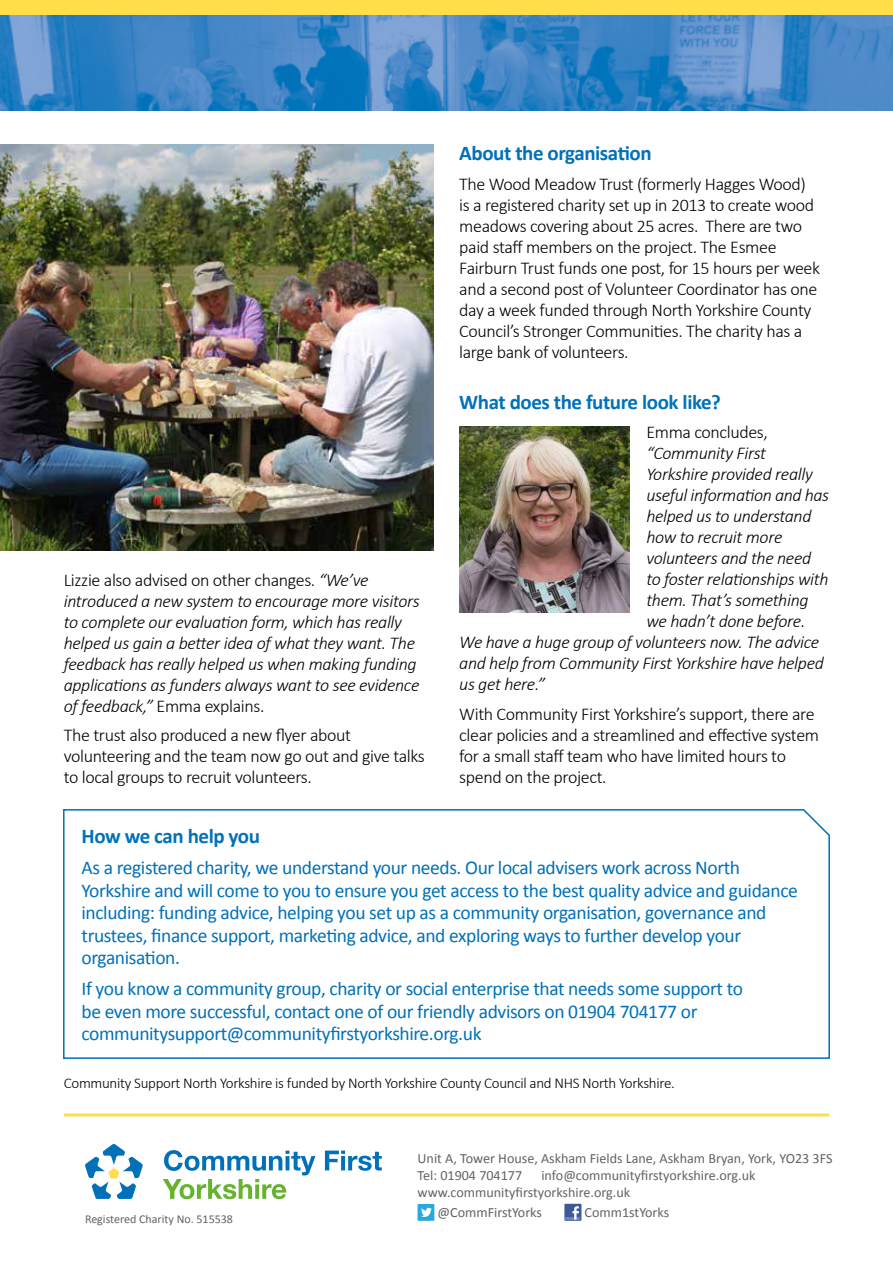
<style>
.page{position:relative;width:893px;height:1263px;background:#fff}
.page>*{position:absolute;margin:0;border:0;box-sizing:border-box;transform-origin:0 0}
.t1{font:700 21px "Calibri";letter-spacing:-.02em;color:#0071b9}
.t2{font:19.5px/22.5px "Calibri";letter-spacing:-.02em;color:#0071b9}
.t3{font:300 18px/21px "Calibri";letter-spacing:-.02em;color:#000}
.t4{font:italic 300 18px/21px "Calibri";letter-spacing:-.02em;color:#000}
.t5{font:300 15px "Calibri";letter-spacing:-.02em;color:#000}
.t6{font:14.1px/17px "Calibri";color:#646363}
.t7{font:12px "Calibri";color:#646363}
.s1{font-style:normal}
</style>
<div class="page">
<svg style="left:325px;top:1150px;width:57px;height:21px"></svg>
<svg style="left:163px;top:1150px;width:152px;height:49px"></svg>
<svg style="left:85px;top:1144px;width:58px;height:55px"></svg>
<img style="left:0;top:15px;width:893px;height:96px">
<div style="left:0;top:0;width:893px;height:15px;background:#ffde4a"></div>
<hr style="left:64px;top:1113px;width:765px;height:3px;background:#ffde4a">
<div style="left:418px;top:1204px;width:16px;height:17px;background:#29a8e0"></div>
<svg style="left:421px;top:1208px;width:11px;height:9px"></svg>
<svg style="left:564px;top:1204px;width:17px;height:17px"></svg>
<svg style="left:566px;top:1206px;width:14px;height:13px"></svg>
<svg style="left:63px;top:809px;width:767px;height:250px"></svg>
<img style="left:0;top:145px;width:434px;height:406px">
<img style="left:459px;top:426px;width:170px;height:186px">
<p class="t4" style="left:64px;top:569px;width:357px"><span class="s1">Lizzie also advised on other changes.</span> “We’ve introduced a new system to encourage more visitors to complete our evaluation form, which has really helped us gain a better idea of what they want. The feedback has really helped us when making funding applications as funders always want to see evidence of feedback,” <span class="s1">Emma explains.</span></p>
<p class="t3" style="left:64px;top:725px;width:363px">The trust also produced a new flyer about volunteering and the team now go out and give talks to local groups to recruit volunteers.</p>
<p class="t1" style="left:459px;top:140px;width:194px">About the organisation</p>
<p class="t3" style="left:459px;top:173px;width:362px">The Wood Meadow Trust (formerly Hagges Wood) is a registered charity set up in 2013 to create wood meadows covering about 25 acres. There are two paid staff members on the project. The Esmee Fairburn Trust funds one post, for 15 hours per week and a second post of Volunteer Coordinator has one day a week funded through North Yorkshire County Council’s Stronger Communities. The charity has a large bank of volunteers.</p>
<p class="t1" style="left:459px;top:388px;width:263px">What does the future look like?</p>
<p class="t3" style="left:646px;top:421px;width:123px">Emma concludes,</p>
<p class="t4" style="left:646px;top:442px;width:121px">“Community First</p>
<p class="t4" style="left:646px;top:463px;width:168px">Yorkshire provided really</p>
<p class="t4" style="left:646px;top:484px;width:184px">useful information and has</p>
<p class="t4" style="left:646px;top:505px;width:167px">helped us to understand</p>
<p class="t4" style="left:646px;top:526px;width:138px">how to recruit more</p>
<p class="t4" style="left:646px;top:547px;width:166px">volunteers and the need</p>
<p class="t4" style="left:646px;top:568px;width:184px">to foster relationships with</p>
<p class="t4" style="left:646px;top:589px;width:164px">them. That’s something</p>
<p class="t4" style="left:646px;top:610px;width:161px">we hadn’t done before.</p>
<p class="t4" style="left:459px;top:632px;width:362px">We have a huge group of volunteers now. The advice</p>
<p class="t4" style="left:459px;top:653px;width:366px">and help from Community First Yorkshire have helped</p>
<p class="t4" style="left:459px;top:674px;width:87px">us get here.”</p>
<p class="t3" style="left:459px;top:703px;width:361px">With Community First Yorkshire’s support, there are clear policies and a streamlined and effective system for a small staff team who have limited hours to spend on the project.</p>
<p class="t1" style="left:82px;top:823px;width:180px">How we can help you</p>
<p class="t2" style="left:82px;top:857px;width:718px">As a registered charity, we understand your needs. Our local advisers work across North Yorkshire and will come to you to ensure you get access to the best quality advice and guidance including: funding advice, helping you set up as a community organisation, governance and trustees, finance support, marketing advice, and exploring ways to further develop your organisation.</p>
<p class="t2" style="left:82px;top:978px;width:663px">If you know a community group, charity or social enterprise that needs some support to be even more successful, contact one of our friendly advisors on 01904 704177 or communitysupport@communityfirstyorkshire.org.uk</p>
<p class="t5" style="left:64px;top:1074px;width:613px">Community Support North Yorkshire is funded by North Yorkshire County Council and NHS North Yorkshire.</p>
<p class="t7" style="left:85px;top:1211px;width:149px">Registered Charity No. 515538</p>
<p class="t6" style="left:418px;top:1150px;width:416px">Unit A, Tower House, Askham Fields Lane, Askham Bryan, York, YO23 3FS<br>Tel: 01904 704177</p>
<p class="t6" style="left:418px;top:1167px;width:340px;text-indent:124px">info@communityfirstyorkshire.org.uk www.communityfirstyorkshire.org.uk</p>
<p class="t6" style="left:438px;top:1203px;width:106px">@CommFirstYorks</p>
<p class="t6" style="left:585px;top:1203px;width:86px">Comm1stYorks</p>
</div>
